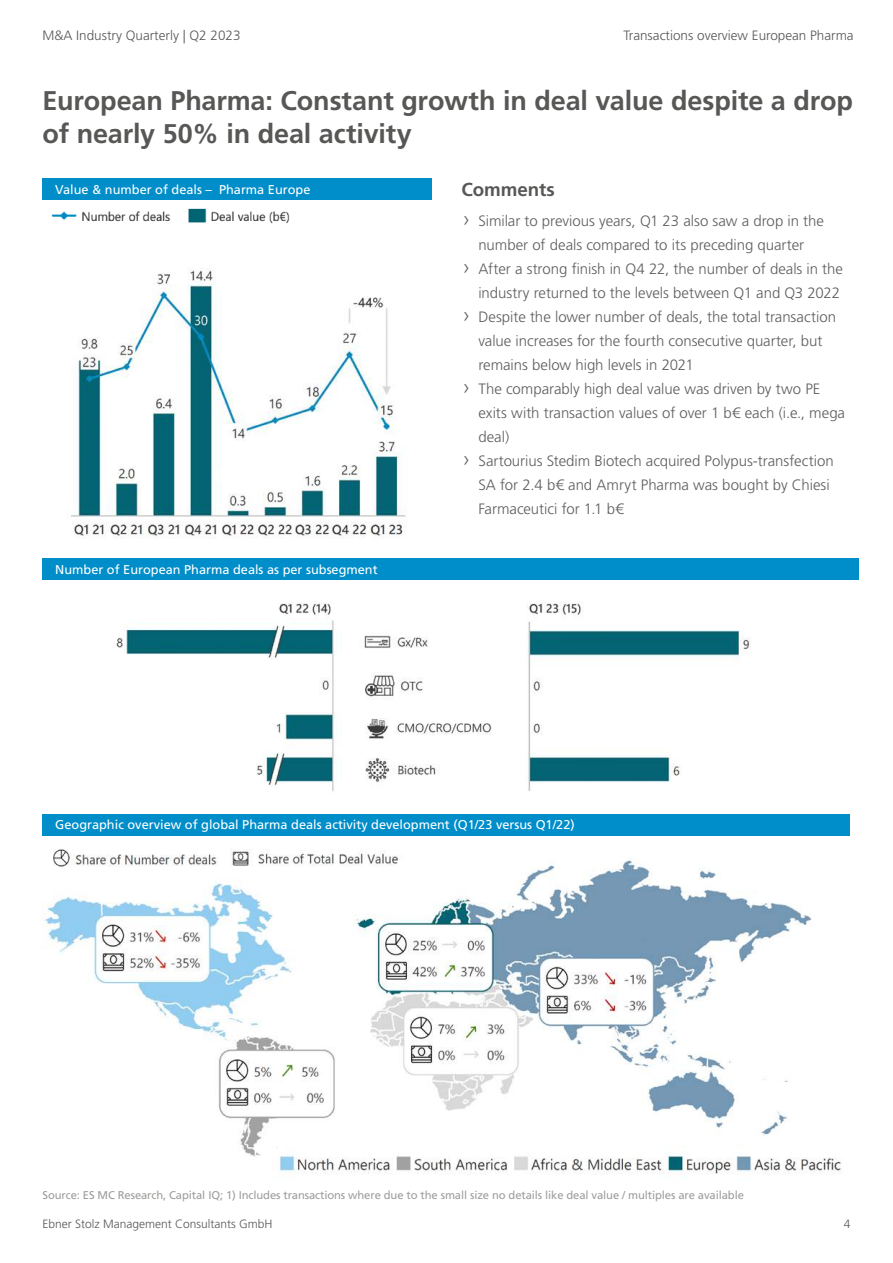
<style>
.page{position:relative;width:893px;height:1263px;background:#fff}
.page>*{position:absolute;margin:0;border:0;box-sizing:border-box;transform-origin:0 0}
.t1{font:700 27px/33px "Frutiger LT Std";letter-spacing:-.005em;color:#575756}
.t2{font:300 21px "Frutiger LT Std";color:#5f5e5e}
.t3{font:700 18.75px "Frutiger LT Std";color:#575756}
.t4{font:300 15px/24px "Frutiger LT Std";color:#5f5e5e}
.t5{font:300 13.5px "Frutiger LT Std";color:#575756}
.t6{font:12.75px "Frutiger LT Std";color:#fff}
.t7{font:300 12px "Frutiger LT Std";color:#575756}
.t8{font:11.25px "Frutiger LT Std";letter-spacing:-.01em;color:#9d9d9c}
</style>
<div class="page">
<div style="left:43px;top:559px;width:816px;height:21px;background:#008eca"></div>
<div style="left:43px;top:814px;width:807px;height:21px;background:#008eca"></div>
<div style="left:43px;top:179px;width:389px;height:21px;background:#008eca"></div>
<img style="left:51px;top:208px;width:239px;height:16px">
<img style="left:70px;top:269px;width:337px;height:270px">
<img style="left:42px;top:859px;width:799px;height:315px">
<img style="left:53px;top:849px;width:357px;height:20px">
<img style="left:116px;top:602px;width:634px;height:189px">
<p class="t5" style="left:43px;top:28px;width:200px">M&amp;A Industry Quarterly | Q2 2023</p>
<p class="t5" style="left:623px;top:28px;width:232px">Transactions overview European Pharma</p>
<h1 class="t1" style="left:43px;top:84px;width:812px">European Pharma: Constant growth in deal value despite a drop of nearly 50% in deal activity</h1>
<p class="t6" style="left:55px;top:182px;width:257px">Value &amp; number of deals – Pharma Europe</p>
<p class="t6" style="left:55px;top:562px;width:324px">Number of European Pharma deals as per subsegment</p>
<p class="t3" style="left:461px;top:178px;width:95px">Comments</p>
<h2 class="t2" style="left:463px;top:207px;width:7px">›</h2>
<h2 class="t2" style="left:463px;top:255px;width:7px">›</h2>
<h2 class="t2" style="left:463px;top:303px;width:7px">›</h2>
<h2 class="t2" style="left:463px;top:375px;width:7px">›</h2>
<h2 class="t2" style="left:463px;top:447px;width:7px">›</h2>
<p class="t4" style="left:478px;top:209px;width:368px">Similar to previous years, Q1 23 also saw a drop in the number of deals compared to its preceding quarter<br>After a strong finish in Q4 22, the number of deals in the industry returned to the levels between Q1 and Q3 2022<br>Despite the lower number of deals, the total transaction value increases for the fourth consecutive quarter, but remains below high levels in 2021<br>The comparably high deal value was driven by two PE exits with transaction values of over 1 b€ each (i.e., mega deal)<br>Sartourius Stedim Biotech acquired Polypus-transfection SA for 2.4 b€ and Amryt Pharma was bought by Chiesi Farmaceutici for 1.1 b€</p>
<p class="t6" style="left:55px;top:817px;width:521px">Geographic overview of global Pharma deals activity development (Q1/23 versus Q1/22)</p>
<p class="t8" style="left:43px;top:1188px;width:703px">Source: ES MC Research, Capital IQ; 1) Includes transactions where due to the small size no details like deal value / multiples are available</p>
<p class="t7" style="left:43px;top:1217px;width:232px">Ebner Stolz Management Consultants GmbH</p>
<p class="t7" style="left:844px;top:1217px;width:8px">4</p>
</div>
